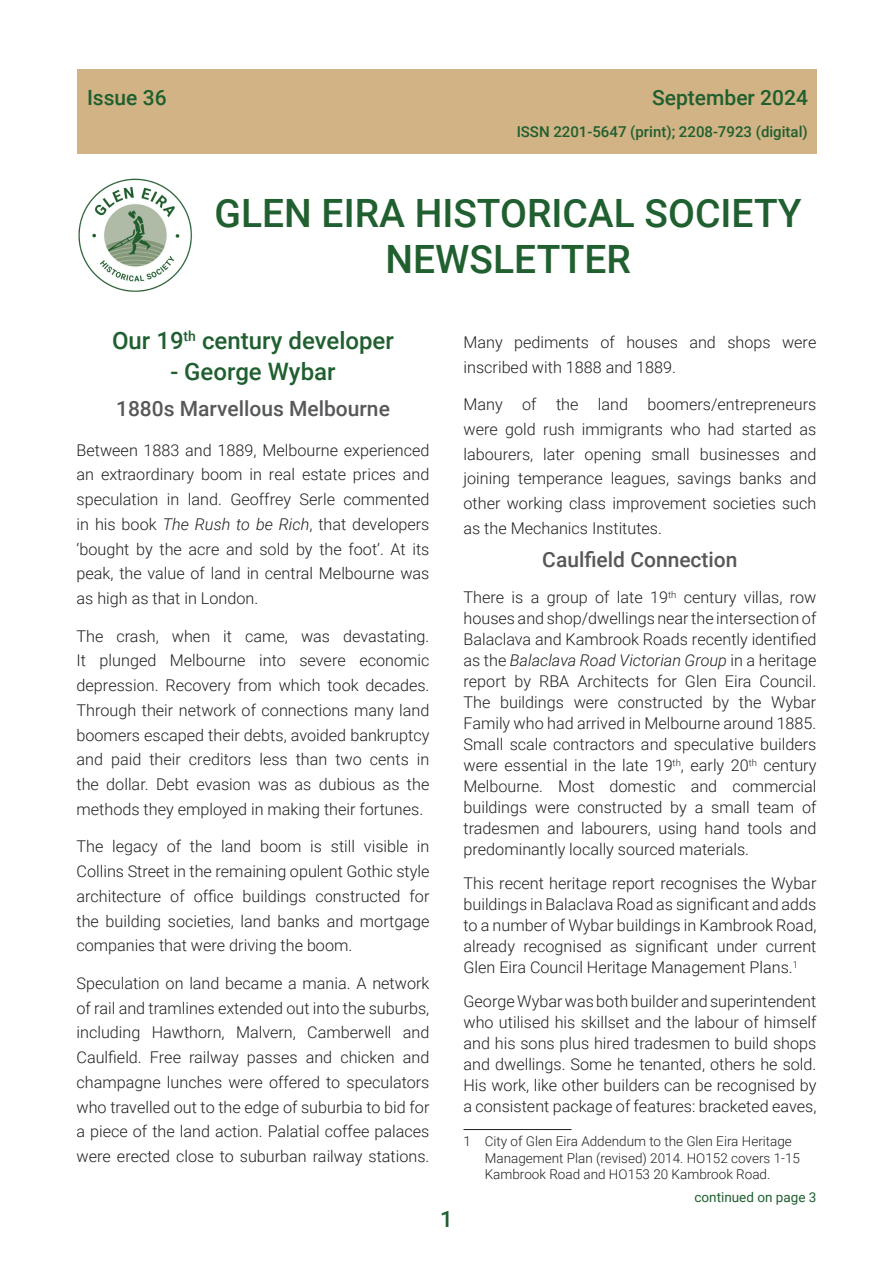
<style>
.page{position:relative;width:893px;height:1263px;background:#fff}
.page>*{position:absolute;margin:0;border:0;box-sizing:border-box;transform-origin:0 0}
.t1{font:500 39px "Roboto";color:#205f2f}
.Story_Heading{font:500 24px "Roboto";color:#205f2f}
.t2{font:500 22.5px "Roboto";color:#205f2f}
.Subheading{font:500 21px "Roboto";color:#57585a}
.t3{font:500 21px "Roboto";color:#205f2f}
.Body_Text{font:300 16.2px/24.8px "Roboto";color:#231f20;text-align:justify}
.t4{font:500 15px "Roboto";color:#205f2f}
.Footnote{font:300 13.5px/16.5px "Roboto";color:#231f20}
.Continuned{font:13.5px "Roboto";color:#205f2f}
.s1{font-style:italic}
</style>
<div class="page">
<img style="left:78px;top:178px;width:114px;height:114px">
<div style="left:77px;top:69px;width:739px;height:85px;background:#d1b385"></div>
<hr style="left:463px;top:1129px;width:108px;height:1px;background:#231f20">
<p class="t3" style="left:87px;top:82px;width:81px">Issue 36</p>
<p class="t3" style="left:652px;top:82px;width:157px">September 2024</p>
<p class="t4" style="left:517px;top:121px;width:293px">ISSN 2201-5647 (print); 2208-7923 (digital)</p>
<p class="t1" style="left:215px;top:185px;width:589px">GLEN EIRA HISTORICAL SOCIETY</p>
<p class="t1" style="left:386px;top:232px;width:247px">NEWSLETTER</p>
<p class="Story_Heading" style="left:112px;top:324px;width:283px">Our 19<sup>th</sup> century developer</p>
<p class="Story_Heading" style="left:170px;top:355px;width:167px">- George Wybar</p>
<p class="Subheading" style="left:116px;top:394px;width:275px">1880s Marvellous Melbourne</p>
<p class="Body_Text" style="left:77px;top:437px;width:354px">Between 1883 and 1889, Melbourne experienced an extraordinary boom in real estate prices and speculation in land. Geoffrey Serle commented in his book <span class="s1">The Rush to be Rich</span>, that developers ‘bought by the acre and sold by the foot’. At its peak, the value of land in central Melbourne was as high as that in London.</p>
<p class="Body_Text" style="left:77px;top:623px;width:354px">The crash, when it came, was devastating.<br>It plunged Melbourne into severe economic depression. Recovery from which took decades.<br>Through their network of connections many land boomers escaped their debts, avoided bankruptcy and paid their creditors less than two cents in the dollar. Debt evasion was as dubious as the methods they employed in making their fortunes.</p>
<p class="Body_Text" style="left:77px;top:834px;width:354px">The legacy of the land boom is still visible in Collins Street in the remaining opulent Gothic style architecture of office buildings constructed for the building societies, land banks and mortgage companies that were driving the boom.</p>
<p class="Body_Text" style="left:77px;top:970px;width:354px">Speculation on land became a mania. A network of rail and tramlines extended out into the suburbs, including Hawthorn, Malvern, Camberwell and Caulfield. Free railway passes and chicken and champagne lunches were offered to speculators who travelled out to the edge of suburbia to bid for a piece of the land action. Palatial coffee palaces were erected close to suburban railway stations.</p>
<h3 class="t2" style="left:440px;top:1203px;width:14px">1</h3>
<p class="Body_Text" style="left:463px;top:329px;width:354px">Many pediments of houses and shops were inscribed with 1888 and 1889.</p>
<p class="Body_Text" style="left:463px;top:391px;width:354px">Many of the land boomers/entrepreneurs were gold rush immigrants who had started as labourers, later opening small businesses and joining temperance leagues, savings banks and other working class improvement societies such as the Mechanics Institutes.</p>
<p class="Subheading" style="left:542px;top:545px;width:197px">Caulfield Connection</p>
<p class="Body_Text" style="left:463px;top:586px;width:354px;line-height:21px">There is a group of late 19<sup>th</sup> century villas, row houses and shop/dwellings near the intersection of Balaclava and Kambrook Roads recently identified as the <span class="s1">Balaclava Road Victorian Group</span> in a heritage report by RBA Architects for Glen Eira Council.<br>The buildings were constructed by the Wybar Family who had arrived in Melbourne around 1885.<br>Small scale contractors and speculative builders were essential in the late 19<sup>th</sup>, early 20<sup>th</sup> century Melbourne. Most domestic and commercial buildings were constructed by a small team of tradesmen and labourers, using hand tools and predominantly locally sourced materials.</p>
<p class="Body_Text" style="left:463px;top:872px;width:354px;line-height:21px">This recent heritage report recognises the Wybar buildings in Balaclava Road as significant and adds to a number of Wybar buildings in Kambrook Road, already recognised as significant under current Glen Eira Council Heritage Management Plans.<sup>1</sup></p>
<p class="Body_Text" style="left:463px;top:990px;width:354px;line-height:21px">George Wybar was both builder and superintendent who utilised his skillset and the labour of himself and his sons plus hired tradesmen to build shops and dwellings. Some he tenanted, others he sold.<br>His work, like other builders can be recognised by a consistent package of features: bracketed eaves,</p>
<p class="Footnote" style="left:485px;top:1132px;width:317px;text-indent:-21px">1 City of Glen Eira Addendum to the Glen Eira Heritage<br>Management Plan (revised) 2014. HO152 covers 1-15<br>Kambrook Road and HO153 20 Kambrook Road.</p>
<p class="Continuned" style="left:694px;top:1188px;width:123px">continued on page 3</p>
</div>
